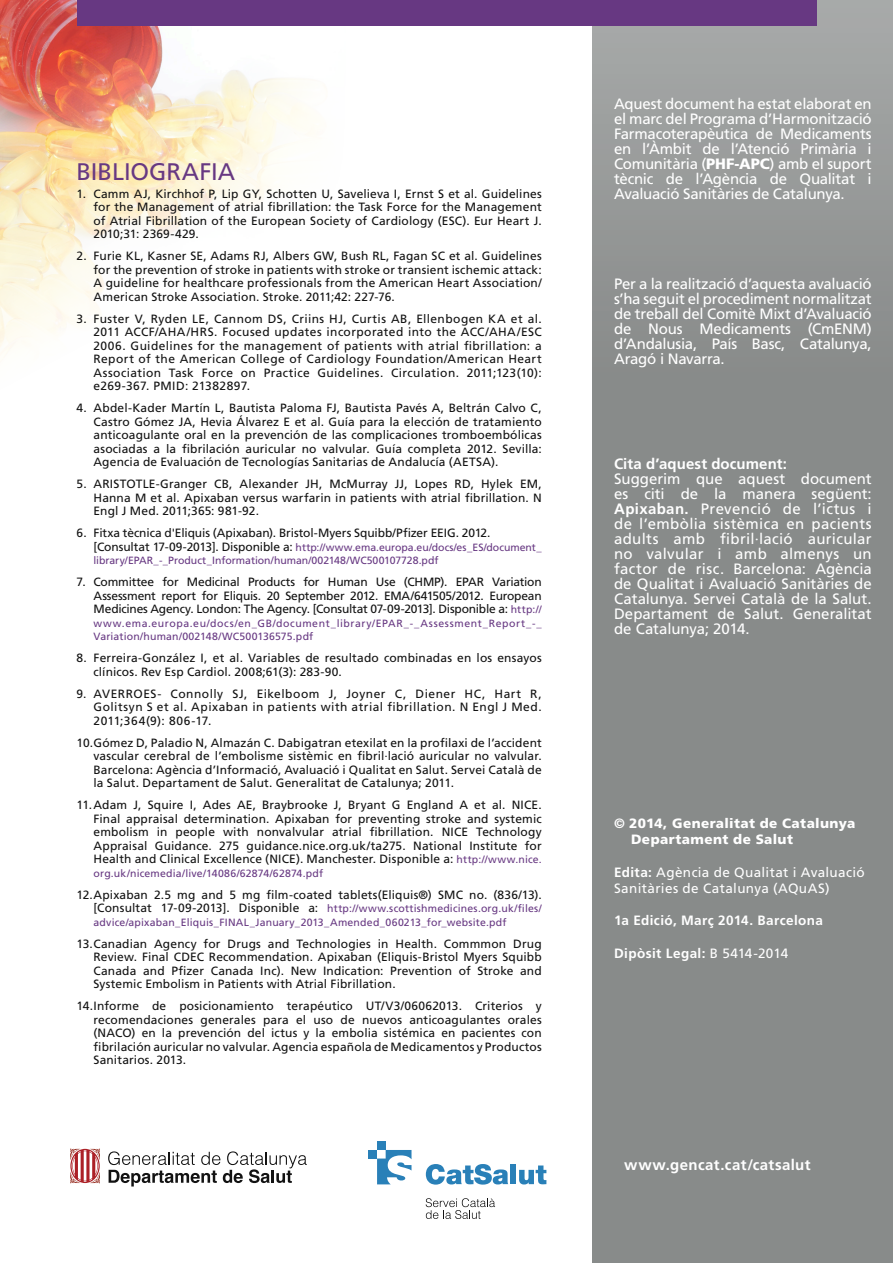
<style>
.page{position:relative;width:893px;height:1263px;background:#fff}
.page>*{position:absolute;margin:0;border:0;box-sizing:border-box;transform-origin:0 0}
.ADD_Titol_Subsecció{font:24px "Frutiger";color:#673882}
.t1{font:15px/15px "Frutiger";letter-spacing:-.015em;color:#fff;text-align:justify}
.Body_Text{font:700 15px "Frutiger";letter-spacing:.02em;color:#fff}
.t2{font:13.5px/16.2px "Frutiger";letter-spacing:.025em;color:#fff}
.t3{font:700 13.5px "Frutiger";letter-spacing:.03em;color:#fff}
.t4{font:900 13.5px/16.2px "Frutiger";letter-spacing:.03em;color:#fff}
.t5{font:12px/13.5px "Frutiger";letter-spacing:.01em;color:#121212;text-align:justify}
.t6{font:12px "Frutiger";letter-spacing:-.01em;color:#121212}
.t7{font:10.5px/13.5px "Frutiger";letter-spacing:.015em;color:#673882}
.t8{font:10.5px/13.5px "Frutiger";letter-spacing:-.005em;color:#673882}
.t9{font:10.5px/13.5px "Frutiger";letter-spacing:.05em;color:#673882}
.s1{font-size:12px;color:#121212}
.s2{font-size:10.5px;color:#673882}
.s3{font-weight:900}
.s4{font-weight:700}
.s5{font-weight:400}
</style>
<div class="page">
<img style="left:0;top:0;width:363px;height:355px">
<div style="left:593px;top:0;width:300px;height:1263px;background:linear-gradient(to bottom,#989a9a,#818583)"></div>
<svg style="left:70px;top:1148px;width:30px;height:35px"></svg>
<svg style="left:108px;top:1151px;width:199px;height:35px"></svg>
<svg style="left:426px;top:1164px;width:82px;height:20px"></svg>
<div style="left:510px;top:1164px;width:6px;height:20px;background:#2980b8"></div>
<svg style="left:519px;top:1165px;width:27px;height:19px"></svg>
<div style="left:377px;top:1141px;width:9px;height:9px;background:#2980b8"></div>
<div style="left:368px;top:1150px;width:9px;height:8px;background:#2980b8"></div>
<svg style="left:377px;top:1150px;width:34px;height:34px"></svg>
<svg style="left:426px;top:1198px;width:69px;height:21px"></svg>
<div style="left:77px;top:0;width:739px;height:25px;background:#673882"></div>
<p class="ADD_Titol_Subsecció" style="left:77px;top:158px;width:160px">BIBLIOGRAFIA</p>
<p class="t5" style="left:94px;top:187px;width:450px;text-indent:-17px">1. Camm AJ, Kirchhof P, Lip GY, Schotten U, Savelieva I, Ernst S et al. Guidelines for the Management of atrial fibrillation: the Task Force for the Management of Atrial Fibrillation of the European Society of Cardiology (ESC). Eur Heart J.<br>2010;31: 2369-429.</p>
<p class="t5" style="left:94px;top:249px;width:450px;text-indent:-17px">2. Furie KL, Kasner SE, Adams RJ, Albers GW, Bush RL, Fagan SC et al. Guidelines for the prevention of stroke in patients with stroke or transient ischemic attack:<br>A guideline for healthcare professionals from the American Heart Association/ American Stroke Association. Stroke. 2011;42: 227-76.</p>
<p class="t5" style="left:94px;top:312px;width:450px;text-indent:-17px">3. Fuster V, Ryden LE, Cannom DS, Criins HJ, Curtis AB, Ellenbogen KA et al.<br>2011 ACCF/AHA/HRS. Focused updates incorporated into the ACC/AHA/ESC 2006. Guidelines for the management of patients with atrial fibrillation: a Report of the American College of Cardiology Foundation/American Heart Association Task Force on Practice Guidelines. Circulation. 2011;123(10): e269-367. PMID: 21382897.</p>
<p class="t5" style="left:94px;top:401px;width:450px;text-indent:-17px">4. Abdel-Kader Martín L, Bautista Paloma FJ, Bautista Pavés A, Beltrán Calvo C, Castro Gómez JA, Hevia Álvarez E et al. Guía para la elección de tratamiento anticoagulante oral en la prevención de las complicaciones tromboembólicas asociadas a la fibrilación auricular no valvular. Guía completa 2012. Sevilla:<br>Agencia de Evaluación de Tecnologías Sanitarias de Andalucía (AETSA).</p>
<p class="t5" style="left:94px;top:477px;width:450px;text-indent:-17px">5. ARISTOTLE-Granger CB, Alexander JH, McMurray JJ, Lopes RD, Hylek EM, Hanna M et al. Apixaban versus warfarin in patients with atrial fibrillation. N Engl J Med. 2011;365: 981-92.</p>
<p class="t6" style="left:77px;top:526px;width:416px">6. Fitxa tècnica d'Eliquis (Apixaban). Bristol-Myers Squibb/Pfizer EEIG. 2012.</p>
<p class="t8" style="left:94px;top:540px;width:450px"><span class="s1">[Consultat 17-09-2013]. Disponible a:</span> http://www.ema.europa.eu/docs/es_ES/document_ library/EPAR_-_Product_Information/human/002148/WC500107728.pdf</p>
<p class="t5" style="left:94px;top:575px;width:450px;text-indent:-17px">7. Committee for Medicinal Products for Human Use (CHMP). EPAR Variation Assessment report for Eliquis. 20 September 2012. EMA/641505/2012. European Medicines Agency. London: The Agency. [Consultat 07-09-2013]. Disponible a: <span class="s2">http://</span></p>
<p class="t9" style="left:94px;top:616px;width:450px">www.ema.europa.eu/docs/en_GB/document_library/EPAR_-_Assessment_Report_-_<br>Variation/human/002148/WC500136575.pdf</p>
<p class="t5" style="left:94px;top:651px;width:450px;text-indent:-17px">8. Ferreira-González I, et al. Variables de resultado combinadas en los ensayos clínicos. Rev Esp Cardiol. 2008;61(3): 283-90.</p>
<p class="t5" style="left:94px;top:687px;width:450px;text-indent:-17px">9. AVERROES- Connolly SJ, Eikelboom J, Joyner C, Diener HC, Hart R, Golitsyn S et al. Apixaban in patients with atrial fibrillation. N Engl J Med.<br>2011;364(9): 806-17.</p>
<p class="t5" style="left:94px;top:736px;width:450px;text-indent:-17px">10.Gómez D, Paladio N, Almazán C. Dabigatran etexilat en la profilaxi de l’accident vascular cerebral de l’embolisme sistèmic en fibril·lació auricular no valvular.<br>Barcelona: Agència d’Informació, Avaluació i Qualitat en Salut. Servei Català de la Salut. Departament de Salut. Generalitat de Catalunya; 2011.</p>
<p class="t5" style="left:94px;top:798px;width:450px;text-indent:-17px">11.Adam J, Squire I, Ades AE, Braybrooke J, Bryant G England A et al. NICE.<br>Final appraisal determination. Apixaban for preventing stroke and systemic embolism in people with nonvalvular atrial fibrillation. NICE Technology Appraisal Guidance. 275 guidance.nice.org.uk/ta275. National Institute for Health and Clinical Excellence (NICE). Manchester. Disponible a: <span class="s2">http://www.nice.</span></p>
<p class="t7" style="left:94px;top:866px;width:231px">org.uk/nicemedia/live/14086/62874/62874.pdf</p>
<p class="t5" style="left:77px;top:888px;width:467px">12.Apixaban 2.5 mg and 5 mg film-coated tablets(Eliquis®) SMC no. (836/13).</p>
<p class="t7" style="left:94px;top:902px;width:450px"><span class="s1">[Consultat 17-09-2013]. Disponible a:</span> http://www.scottishmedicines.org.uk/files/ advice/apixaban_Eliquis_FINAL_January_2013_Amended_060213_for_website.pdf</p>
<p class="t5" style="left:94px;top:937px;width:450px;text-indent:-17px">13.Canadian Agency for Drugs and Technologies in Health. Commmon Drug Review. Final CDEC Recommendation. Apixaban (Eliquis-Bristol Myers Squibb Canada and Pfizer Canada Inc). New Indication: Prevention of Stroke and Systemic Embolism in Patients with Atrial Fibrillation.</p>
<p class="t5" style="left:94px;top:999px;width:450px;text-indent:-17px">14.Informe de posicionamiento terapéutico UT/V3/06062013. Criterios y recomendaciones generales para el uso de nuevos anticoagulantes orales (NACO) en la prevención del ictus y la embolia sistémica en pacientes con fibrilación auricular no valvular. Agencia española de Medicamentos y Productos Sanitarios. 2013.</p>
<p class="t1" style="left:614px;top:96px;width:259px">Aquest document ha estat elaborat en el marc del Programa d’Harmonització Farmacoterapèutica de Medicaments en l’Àmbit de l’Atenció Primària i Comunitària (<span class="s3">PHF-APC</span>) amb el suport tècnic de l’Agència de Qualitat i Avaluació Sanitàries de Catalunya.</p>
<p class="t1" style="left:614px;top:276px;width:259px">Per a la realització d’aquesta avaluació s’ha seguit el procediment normalitzat de treball del Comitè Mixt d’Avaluació de Nous Medicaments (CmENM) d’Andalusia, País Basc, Catalunya, Aragó i Navarra.</p>
<p class="Body_Text" style="left:614px;top:455px;width:174px">Cita d’aquest document:</p>
<p class="t1" style="left:614px;top:471px;width:259px">Suggerim que aquest document es citi de la manera següent:<br><span class="s4">Apixaban.</span> Prevenció de l’ictus i de l’embòlia sistèmica en pacients adults amb fibril·lació auricular no valvular i amb almenys un factor de risc. Barcelona: Agència de Qualitat i Avaluació Sanitàries de Catalunya. Servei Català de la Salut.<br>Departament de Salut. Generalitat de Catalunya; 2014.</p>
<p class="t4" style="left:631px;top:815px;width:226px;text-indent:-17px"><span class="s4">©</span> 2014, Generalitat de Catalunya<br>Departament de Salut</p>
<p class="t2" style="left:614px;top:864px;width:252px"><span class="s4">Edita:</span> Agència de Qualitat i Avaluació<br>Sanitàries de Catalunya (AQuAS)</p>
<p class="t3" style="left:614px;top:913px;width:210px">1a Edició, Març 2014. Barcelona</p>
<p class="t3" style="left:614px;top:945px;width:176px">Dipòsit Legal: <span class="s5">B 5414-2014</span></p>
<p class="Body_Text" style="left:624px;top:1156px;width:188px">www.gencat.cat/catsalut</p>
</div>
